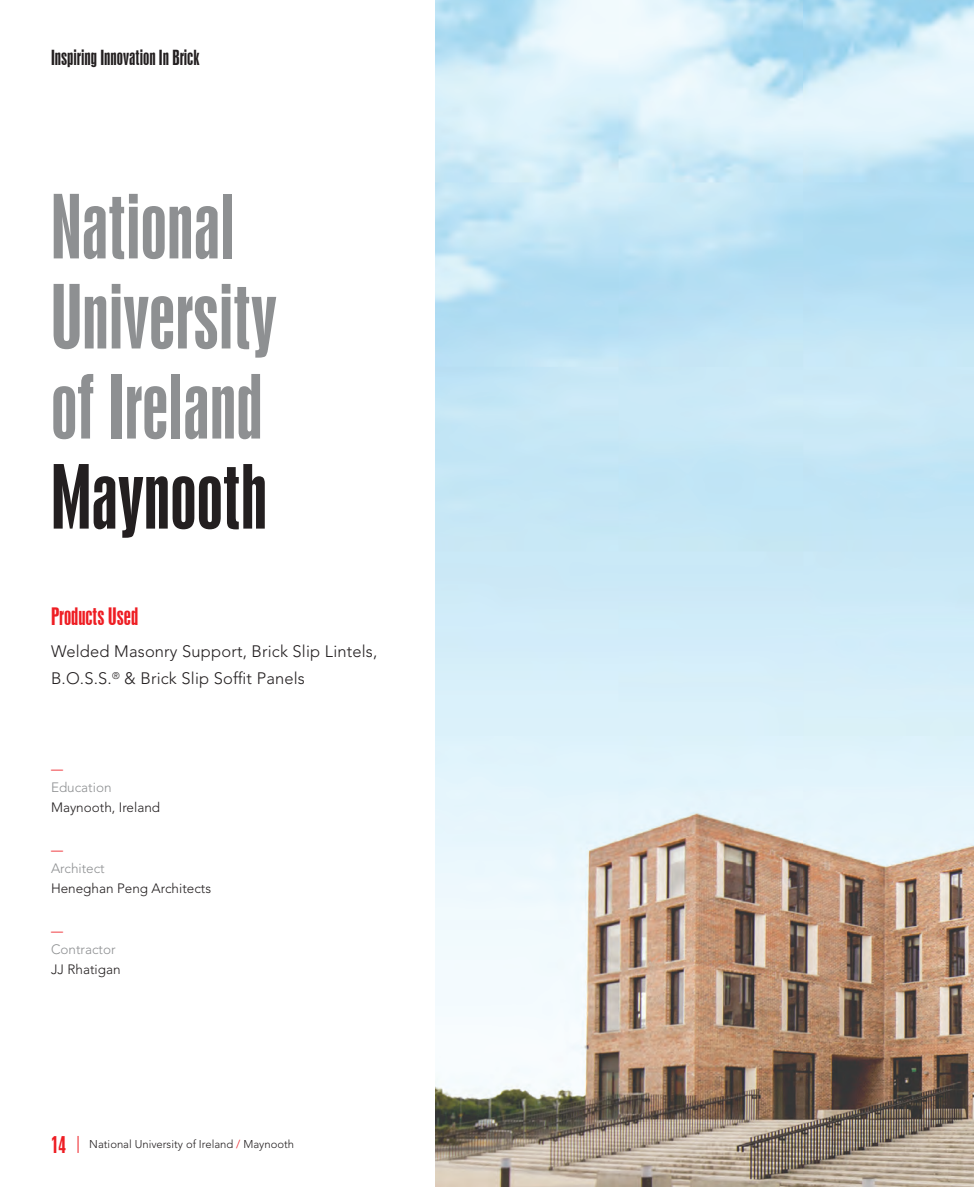
<style>
.page{position:relative;width:974px;height:1187px;background:#fff}
.page>*{position:absolute;margin:0;border:0;box-sizing:border-box;transform-origin:0 0}
.t1{font:82.5px/90px "Swiss 924 BT Regular B";color:#8e9092}
.t2{font:82.5px "Swiss 924 BT Regular B";color:#231f20}
.t3{font:22.5px "Swiss 924 BT Regular B";color:#ee1d23}
.t4{font:19.5px "Swiss 924 BT Regular B";color:#231f20}
.t5{font:300 16.5px/27px "Avenir LT Std";letter-spacing:.01em;color:#231f20}
.t6{font:300 13.5px "Avenir LT Std";color:#231f20}
.t7{font:300 13.5px "Avenir LT Std";color:#8e9092}
.t8{font:12px "Avenir LT Std";color:#ee1d23}
.t9{font:300 11.25px "Avenir LT Std";color:#231f20}
.s1{font-family:"Swiss 924 BT Regular B";font-weight:400;font-size:22.5px;color:#ee1d23}
.s2{color:#ee1d23}
</style>
<div class="page">
<img style="left:436px;top:0;width:538px;height:1186px">
<svg style="left:78px;top:1136px;width:1px;height:16px"></svg>
<p class="t4" style="left:51px;top:46px;width:150px">Inspiring Innovation In Brick</p>
<h1 class="t1" style="left:51px;top:182px;width:227px">National<br>University of Ireland</h1>
<h1 class="t2" style="left:51px;top:447px;width:218px">Maynooth</h1>
<h2 class="t3" style="left:51px;top:603px;width:89px">Products Used</h2>
<p class="t5" style="left:51px;top:638px;width:328px">Welded Masonry Support, Brick Slip Lintels,<br>B.O.S.S.<sup>®</sup> &amp; Brick Slip Soffit Panels</p>
<p class="t8" style="left:51px;top:761px;width:13px">—</p>
<p class="t7" style="left:51px;top:779px;width:62px">Education</p>
<p class="t6" style="left:51px;top:799px;width:111px">Maynooth, Ireland</p>
<p class="t8" style="left:51px;top:842px;width:13px">—</p>
<p class="t7" style="left:51px;top:860px;width:55px">Architect</p>
<p class="t6" style="left:51px;top:880px;width:162px">Heneghan Peng Architects</p>
<p class="t8" style="left:51px;top:923px;width:13px">—</p>
<p class="t7" style="left:51px;top:941px;width:66px">Contractor</p>
<p class="t6" style="left:51px;top:961px;width:71px">JJ Rhatigan</p>
<p class="t9" style="left:51px;top:1137px;width:244px"><span class="s1">14</span> National University of Ireland <span class="s2">/</span> Maynooth</p>
</div>
